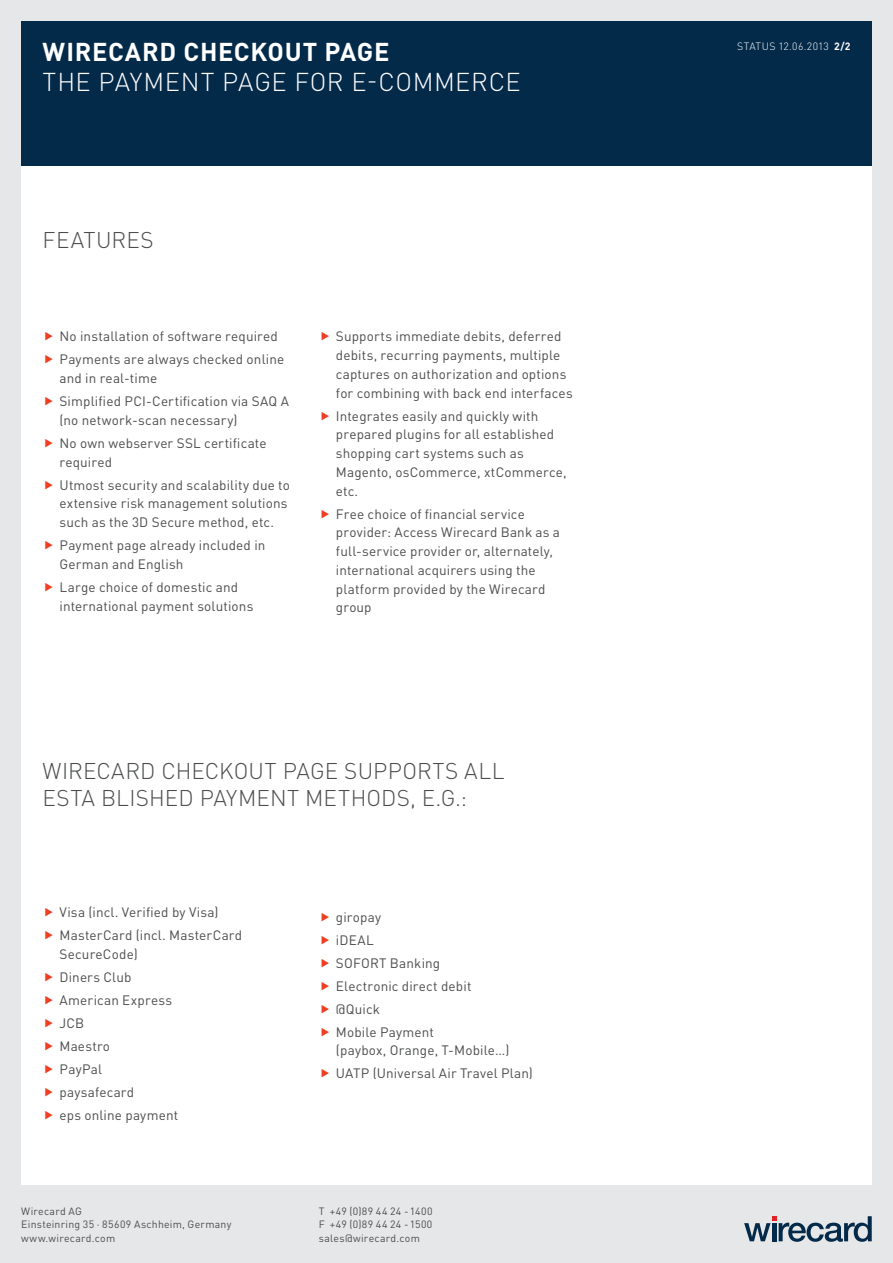
<style>
.page{position:relative;width:893px;height:1263px;background:#e6e7e9}
.page>*{position:absolute;margin:0;border:0;box-sizing:border-box;transform-origin:0 0}
.t1{font:300 25.5px "DINOT";letter-spacing:.025em;color:#fff}
.t2{font:700 25.5px "DINOT";letter-spacing:.025em;color:#fff}
.t3{font:300 22.5px "DINOT";letter-spacing:.015em;color:#4b4c4d}
.t4{font:13.5px/23px "DINOT";letter-spacing:.01em;color:#4b4c4d}
.t5{font:10.5px/13.5px "DINOT";letter-spacing:.03em;color:#4b4c4d}
.t6{font:300 10.5px "DINOT";letter-spacing:.025em;color:#fff}
.s1{font-weight:700}
</style>
<div class="page">
<div style="left:21px;top:21px;width:851px;height:145px;background:#042a4a"></div>
<div style="left:21px;top:166px;width:851px;height:1018px;background:#fff"></div>
<svg style="left:744px;top:1216px;width:128px;height:26px"></svg>
<h1 class="t2" style="left:43px;top:35px;width:348px">WIRECARD CHECKOUT PAGE</h1>
<h1 class="t1" style="left:43px;top:66px;width:480px">THE PAYMENT PAGE FOR E-COMMERCE</h1>
<h2 class="t3" style="left:43px;top:226px;width:83px">FEATURES</h2>
<p class="t4" style="left:60px;top:325px;width:226px">No installation of software required<br>Payments are always checked online</p>
<p class="t4" style="left:60px;top:366px;width:231px">and in real-time<br>Simplified PCI-Certification via SAQ A</p>
<p class="t4" style="left:60px;top:408px;width:209px">(no network-scan necessary)<br>No own webserver SSL certificate</p>
<p class="t4" style="left:60px;top:450px;width:232px">required<br>Utmost security and scalability due to</p>
<p class="t4" style="left:60px;top:494px;width:230px;line-height:18.8px">extensive risk management solutions such as the 3D Secure method, etc.</p>
<p class="t4" style="left:60px;top:536px;width:207px;line-height:18.8px">Payment page already included in<br>German and English</p>
<p class="t4" style="left:60px;top:577px;width:195px;line-height:18.8px">Large choice of domestic and international payment solutions</p>
<p class="t4" style="left:336px;top:327px;width:238px;line-height:18.8px">Supports immediate debits, deferred debits, recurring payments, multiple captures on authorization and options for combining with back end interfaces</p>
<p class="t4" style="left:336px;top:406px;width:232px;line-height:18.8px">Integrates easily and quickly with prepared plugins for all established shopping cart systems such as<br>Magento, osCommerce, xtCommerce, etc.</p>
<p class="t4" style="left:336px;top:504px;width:226px;line-height:18.8px">Free choice of financial service provider: Access Wirecard Bank as a full-service provider or, alternately, international acquirers using the platform provided by the Wirecard group</p>
<h2 class="t3" style="left:43px;top:757px;width:40px">WIREC</h2>
<h2 class="t3" style="left:111px;top:757px;width:65px">ARD CHEC</h2>
<h2 class="t3" style="left:219px;top:757px;width:169px">KOUT PAGE SUPPOR</h2>
<h2 class="t3" style="left:432px;top:757px;width:74px">TS ALL</h2>
<h2 class="t3" style="left:43px;top:784px;width:108px">ESTA BLISHE</h2>
<h2 class="t3" style="left:178px;top:784px;width:64px">D PAYMEN</h2>
<h2 class="t3" style="left:287px;top:784px;width:181px">T METHO DS, E.G.:</h2>
<p class="t4" style="left:60px;top:901px;width:184px">Visa (incl. Verified by Visa)<br>MasterCard (incl. MasterCard</p>
<p class="t4" style="left:60px;top:942px;width:120px">SecureCode)<br>Diners Club<br>American Express<br>JCB<br>Maestro<br>PayPal paysafecard<br>eps online payment</p>
<p class="t4" style="left:336px;top:905px;width:137px">giropay<br>iDEAL<br>SOFORT Banking<br>Electronic direct debit @Quick<br>Mobile Payment</p>
<p class="t4" style="left:336px;top:1039px;width:199px">(paybox, Orange, T-Mobile…)<br>UATP (Universal Air Travel Plan)</p>
<p class="t5" style="left:21px;top:1204px;width:212px">Wirecard AG<br>Einsteinring 35 · 85609 Aschheim, Germany www.wirecard.com</p>
<p class="t5" style="left:319px;top:1204px;width:115px;text-align:justify">T +49 (0)89 44 24 -1400<br>F +49 (0)89 44 24 -1500 sales@wirecard.com</p>
<p class="t6" style="left:737px;top:40px;width:115px">STATUS 12.06.2013 <span class="s1">2/2</span></p>
</div>
